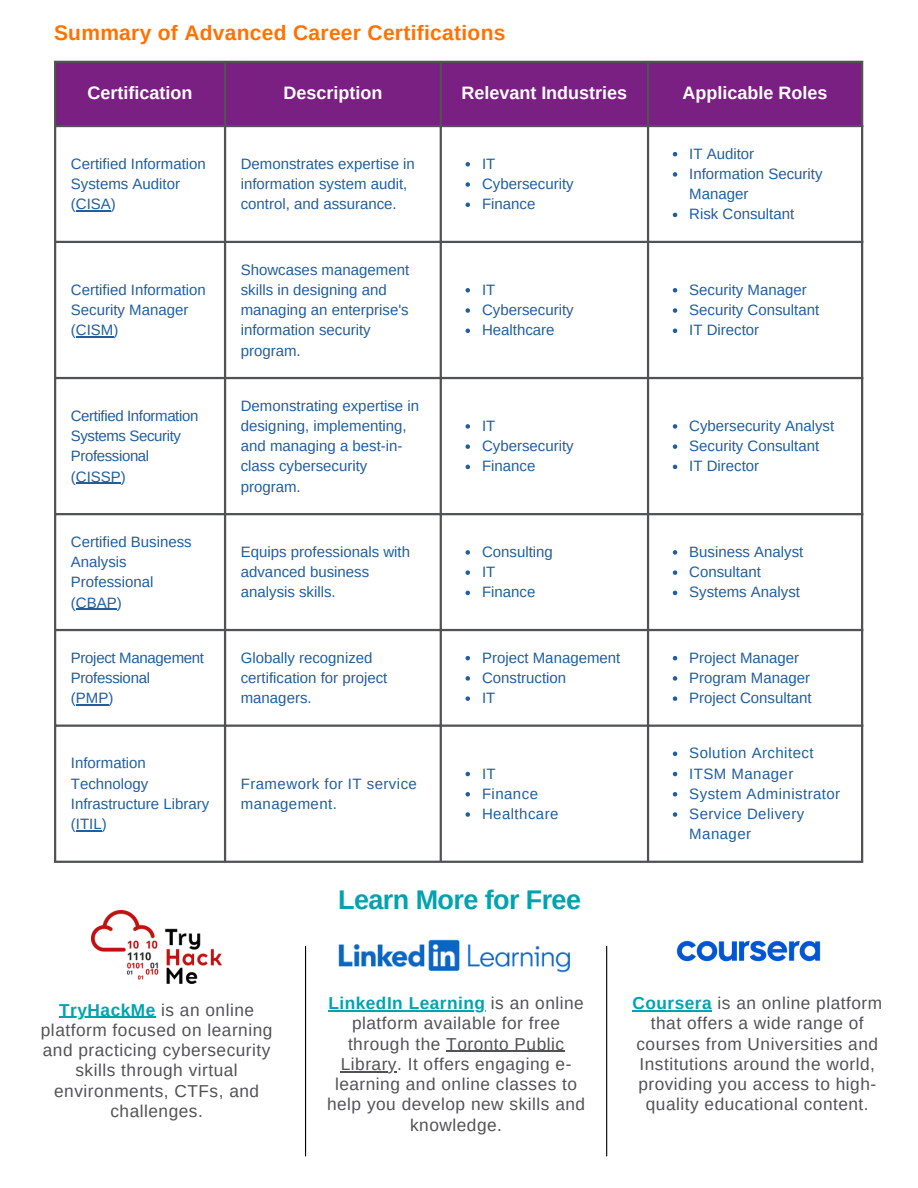
<style>
.page{position:relative;width:918px;height:1188px;background:#fff}
.page>*{position:absolute;margin:0;border:0;box-sizing:border-box;transform-origin:0 0}
.t1{font:700 27px "Arimo";letter-spacing:-.02em;color:#01a3ae}
.t2{font:700 21px "Arimo";letter-spacing:.015em;color:#ff7200}
.t3{font:700 18px "Arimo";color:#fff}
.t4{font:17.25px/20.2px "Arimo";letter-spacing:.03em;color:#515254;text-align:center}
.t5{font:15px/20.2px "Arimo";color:#215e9e}
.t6{font:15px/20.2px "Arimo";letter-spacing:.03em;color:#215e9e}
.t7{font:15px/20.2px "Arimo";letter-spacing:-.025em;color:#215e9e}
.t8{font:15px/20.2px "Arimo";letter-spacing:-.02em;color:#215e9e}
.s1{font-weight:700;color:#01a3ae}
</style>
<div class="page">
<div style="left:56px;top:63px;width:805px;height:62px;background:#792082"></div>
<hr style="left:76px;top:210px;width:35px;height:2px;background:#215e9e">
<svg style="left:466px;top:162px;width:4px;height:5px"></svg>
<svg style="left:466px;top:182px;width:4px;height:5px"></svg>
<svg style="left:466px;top:203px;width:4px;height:4px"></svg>
<svg style="left:673px;top:152px;width:4px;height:4px"></svg>
<svg style="left:673px;top:172px;width:4px;height:5px"></svg>
<svg style="left:673px;top:213px;width:4px;height:4px"></svg>
<hr style="left:76px;top:336px;width:37px;height:2px;background:#215e9e">
<svg style="left:466px;top:288px;width:4px;height:5px"></svg>
<svg style="left:466px;top:308px;width:4px;height:5px"></svg>
<svg style="left:466px;top:329px;width:4px;height:4px"></svg>
<svg style="left:673px;top:288px;width:4px;height:5px"></svg>
<svg style="left:673px;top:308px;width:4px;height:5px"></svg>
<svg style="left:673px;top:329px;width:4px;height:4px"></svg>
<hr style="left:76px;top:483px;width:45px;height:1px;background:#215e9e">
<svg style="left:466px;top:424px;width:4px;height:5px"></svg>
<svg style="left:466px;top:444px;width:4px;height:5px"></svg>
<svg style="left:466px;top:465px;width:4px;height:4px"></svg>
<svg style="left:673px;top:424px;width:4px;height:5px"></svg>
<svg style="left:673px;top:444px;width:4px;height:5px"></svg>
<svg style="left:673px;top:465px;width:4px;height:4px"></svg>
<hr style="left:76px;top:609px;width:41px;height:1px;background:#215e9e">
<svg style="left:466px;top:550px;width:4px;height:5px"></svg>
<svg style="left:466px;top:570px;width:4px;height:5px"></svg>
<svg style="left:466px;top:591px;width:4px;height:4px"></svg>
<svg style="left:673px;top:550px;width:4px;height:5px"></svg>
<svg style="left:673px;top:570px;width:4px;height:5px"></svg>
<svg style="left:673px;top:591px;width:4px;height:4px"></svg>
<hr style="left:76px;top:704px;width:32px;height:1px;background:#215e9e">
<svg style="left:466px;top:656px;width:4px;height:4px"></svg>
<svg style="left:466px;top:676px;width:4px;height:5px"></svg>
<svg style="left:466px;top:696px;width:4px;height:5px"></svg>
<svg style="left:673px;top:656px;width:4px;height:4px"></svg>
<svg style="left:673px;top:676px;width:4px;height:5px"></svg>
<svg style="left:673px;top:696px;width:4px;height:5px"></svg>
<svg style="left:76px;top:830px;width:26px;height:1px"></svg>
<svg style="left:466px;top:772px;width:4px;height:4px"></svg>
<svg style="left:466px;top:792px;width:4px;height:5px"></svg>
<svg style="left:466px;top:812px;width:4px;height:5px"></svg>
<svg style="left:673px;top:752px;width:4px;height:4px"></svg>
<svg style="left:673px;top:772px;width:4px;height:4px"></svg>
<svg style="left:673px;top:792px;width:4px;height:5px"></svg>
<svg style="left:673px;top:812px;width:4px;height:5px"></svg>
<hr style="left:54px;top:63px;width:2px;height:798px;background:#515254">
<hr style="left:224px;top:63px;width:2px;height:798px;background:#515254">
<hr style="left:440px;top:63px;width:2px;height:798px;background:#515254">
<hr style="left:647px;top:63px;width:2px;height:798px;background:#515254">
<hr style="left:861px;top:63px;width:2px;height:798px;background:#515254">
<hr style="left:54px;top:61px;width:809px;height:2px;background:#515254">
<hr style="left:54px;top:125px;width:809px;height:2px;background:#515254">
<hr style="left:54px;top:241px;width:809px;height:2px;background:#515254">
<hr style="left:54px;top:377px;width:809px;height:2px;background:#515254">
<hr style="left:54px;top:513px;width:809px;height:2px;background:#515254">
<hr style="left:54px;top:629px;width:809px;height:2px;background:#515254">
<hr style="left:54px;top:725px;width:809px;height:2px;background:#515254">
<hr style="left:54px;top:861px;width:809px;height:2px;background:#515254">
<hr style="left:305px;top:946px;width:1px;height:210px;background:#000">
<hr style="left:606px;top:946px;width:1px;height:210px;background:#000">
<img style="left:676px;top:940px;width:145px;height:22px">
<img style="left:91px;top:911px;width:131px;height:73px">
<img style="left:338px;top:939px;width:232px;height:34px">
<hr style="left:59px;top:1017px;width:97px;height:1px;background:#01a3ae">
<hr style="left:328px;top:1010px;width:158px;height:1px;background:#01a3ae">
<hr style="left:446px;top:1051px;width:119px;height:1px;background:#515254">
<hr style="left:341px;top:1071px;width:56px;height:1px;background:#515254">
<hr style="left:632px;top:1010px;width:80px;height:1px;background:#01a3ae">
<h2 class="t2" style="left:54px;top:21px;width:453px">Summary of Advanced Career Certifications</h2>
<p class="t3" style="left:88px;top:83px;width:106px">Certification</p>
<p class="t3" style="left:283px;top:83px;width:100px">Description</p>
<p class="t3" style="left:461px;top:83px;width:167px">Relevant Industries</p>
<p class="t3" style="left:683px;top:83px;width:146px">Applicable Roles</p>
<p class="t5" style="left:71px;top:153px;width:137px">Certified Information<br>Systems Auditor (CISA)</p>
<p class="t5" style="left:241px;top:153px;width:176px">Demonstrates expertise in information system audit, control, and assurance.</p>
<p class="t5" style="left:482px;top:153px;width:93px">IT<br>Cybersecurity<br>Finance</p>
<p class="t5" style="left:689px;top:143px;width:135px">IT Auditor<br>Information Security<br>Manager<br>Risk Consultant</p>
<p class="t5" style="left:71px;top:279px;width:137px">Certified Information<br>Security Manager (CISM)</p>
<p class="t5" style="left:241px;top:259px;width:170px">Showcases management skills in designing and managing an enterprise's information security program.</p>
<p class="t7" style="left:71px;top:405px;width:129px">Certified Information<br>Systems Security<br>Professional (CISSP)</p>
<p class="t5" style="left:241px;top:395px;width:180px">Demonstrating expertise in designing, implementing, and managing a best-in&shy;class cybersecurity program.</p>
<p class="t5" style="left:482px;top:279px;width:93px">IT<br>Cybersecurity<br>Healthcare</p>
<p class="t5" style="left:689px;top:279px;width:132px">Security Manager<br>Security Consultant<br>IT Director</p>
<p class="t5" style="left:482px;top:416px;width:93px">IT<br>Cybersecurity<br>Finance</p>
<p class="t5" style="left:689px;top:416px;width:146px">Cybersecurity Analyst<br>Security Consultant<br>IT Director</p>
<p class="t5" style="left:71px;top:531px;width:122px">Certified Business<br>Analysis<br>Professional (CBAP)</p>
<p class="t5" style="left:241px;top:542px;width:171px">Equips professionals with advanced business analysis skills.</p>
<p class="t5" style="left:482px;top:542px;width:72px">Consulting<br>IT<br>Finance</p>
<p class="t5" style="left:689px;top:542px;width:116px">Business Analyst<br>Consultant<br>Systems Analyst</p>
<p class="t8" style="left:71px;top:647px;width:135px">Project Management<br>Professional<br>(PMP)</p>
<p class="t5" style="left:241px;top:647px;width:148px">Globally recognized certification for project managers.</p>
<p class="t5" style="left:482px;top:647px;width:140px">Project Management<br>Construction<br>IT</p>
<p class="t5" style="left:689px;top:647px;width:124px">Project Manager<br>Program Manager<br>Project Consultant</p>
<p class="t5" style="left:71px;top:753px;width:140px">Information<br>Technology<br>Infrastructure Library (ITIL)</p>
<p class="t6" style="left:241px;top:773px;width:178px">Framework for IT service management.</p>
<p class="t6" style="left:482px;top:763px;width:78px">IT<br>Finance<br>Healthcare</p>
<h1 class="t1" style="left:338px;top:885px;width:244px">Learn More for Free</h1>
<p class="t4" style="left:41px;top:1000px;width:233px"><span class="s1">TryHackMe</span> is an online platform focused on learning and practicing cybersecurity skills through virtual environments, CTFs, and challenges.</p>
<p class="t4" style="left:327px;top:993px;width:260px"><span class="s1">LinkedIn Learning</span> is an online platform available for free through the Toronto Public<br>Library. It offers engaging e&shy;learning and online classes to help you develop new skills and knowledge.</p>
<p class="t6" style="left:689px;top:743px;width:153px">Solution Architect<br>ITSM Manager<br>System Administrator<br>Service Delivery<br>Manager</p>
<p class="t4" style="left:632px;top:993px;width:251px"><span class="s1">Coursera</span> is an online platform that offers a wide range of courses from Universities and<br>Institutions around the world, providing you access to high&shy;quality educational content.</p>
</div>
